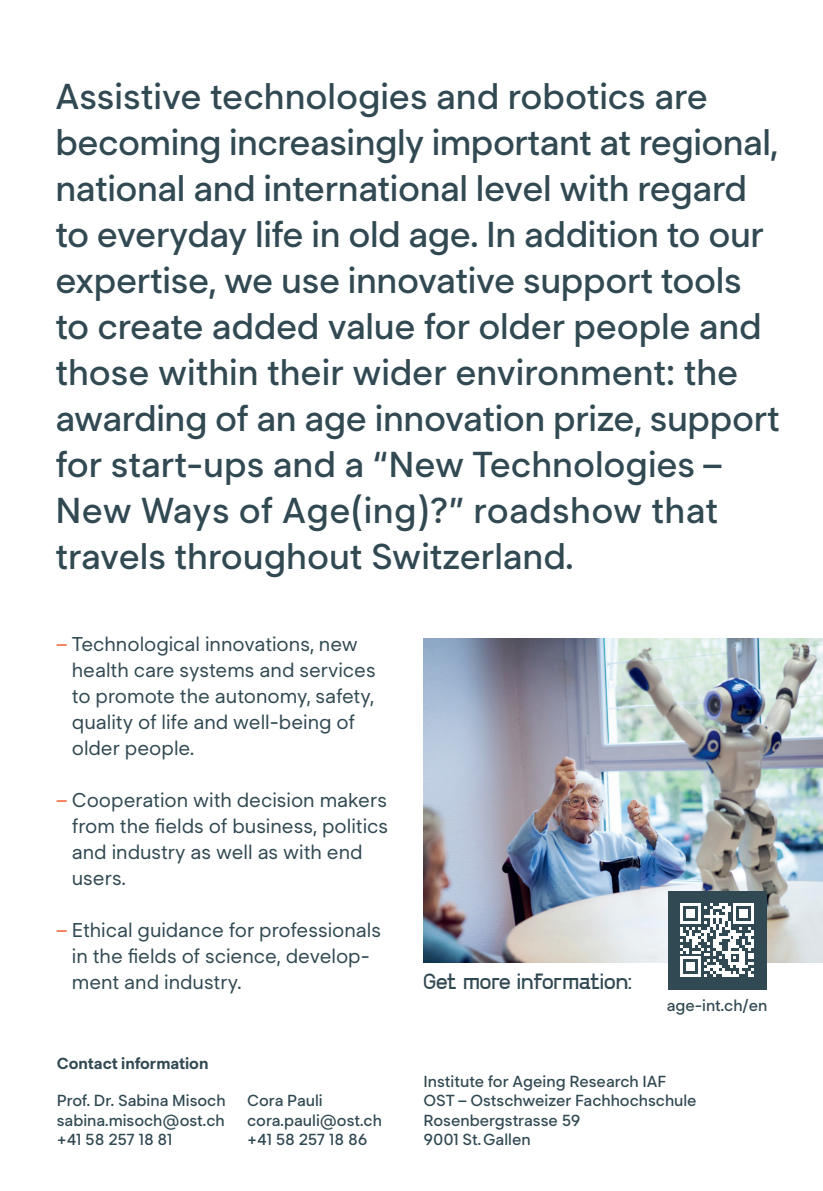
<style>
.page{position:relative;width:823px;height:1191px;background:#fff}
.page>*{position:absolute;margin:0;border:0;box-sizing:border-box;transform-origin:0 0}
.t1{font:500 36px/46px "Segment";letter-spacing:-.01em;color:#314952}
.t2{font:22px "SK Concretica";color:#314952}
.t3{font:20px/26px "Segment";color:#314952}
.t4{font:500 16px/19.2px "Segment";color:#314952}
.t5{font:700 16px "Segment";color:#314952}
.s1{color:#f36f42}
</style>
<div class="page">
<img style="left:423px;top:638px;width:399px;height:324px">
<div style="left:667px;top:891px;width:98px;height:98px;background:#314952"></div>
<svg style="left:680px;top:903px;width:73px;height:74px"></svg>
<p class="t1" style="left:55px;top:73px;width:725px">Assistive technologies and robotics are becoming increasingly important at regional, national and international level with regard to everyday life in old age. In addition to our expertise, we use innovative support tools to create added value for older people and those within their wider environment: the awarding of an age innovation prize, support for start-ups and a “New Technologies – New Ways of Age(ing)?” roadshow that travels throughout Switzerland.</p>
<p class="t3" style="left:72px;top:630px;width:305px;text-indent:-15px"><span class="s1">–</span> Technological innovations, new health care systems and services to promote the autonomy, safety, quality of life and well-being of older people.</p>
<p class="t3" style="left:72px;top:786px;width:317px;text-indent:-15px"><span class="s1">–</span> Cooperation with decision makers from the fields of business, politics and industry as well as with end users.</p>
<p class="t3" style="left:72px;top:916px;width:310px;text-indent:-15px"><span class="s1">–</span> Ethical guidance for professionals in the fields of science, develop&shy;ment and industry.</p>
<p class="t5" style="left:57px;top:1053px;width:153px">Contact information</p>
<p class="t4" style="left:57px;top:1091px;width:170px;text-align:justify">Prof. Dr. Sabina Misoch sabina.misoch@ost.ch +41 58 257 18 81</p>
<p class="t4" style="left:247px;top:1091px;width:136px">Cora Pauli cora.pauli@ost.ch +41 58 257 18 86</p>
<p class="t2" style="left:423px;top:965px;width:210px">Get more information:</p>
<p class="t4" style="left:666px;top:995px;width:102px">age-int.ch/en</p>
<p class="t4" style="left:423px;top:1071px;width:274px">Institute for Ageing Research IAF<br>OST – Ostschweizer Fachhochschule<br>Rosenbergstrasse 59<br>9001 St.Gallen</p>
</div>
